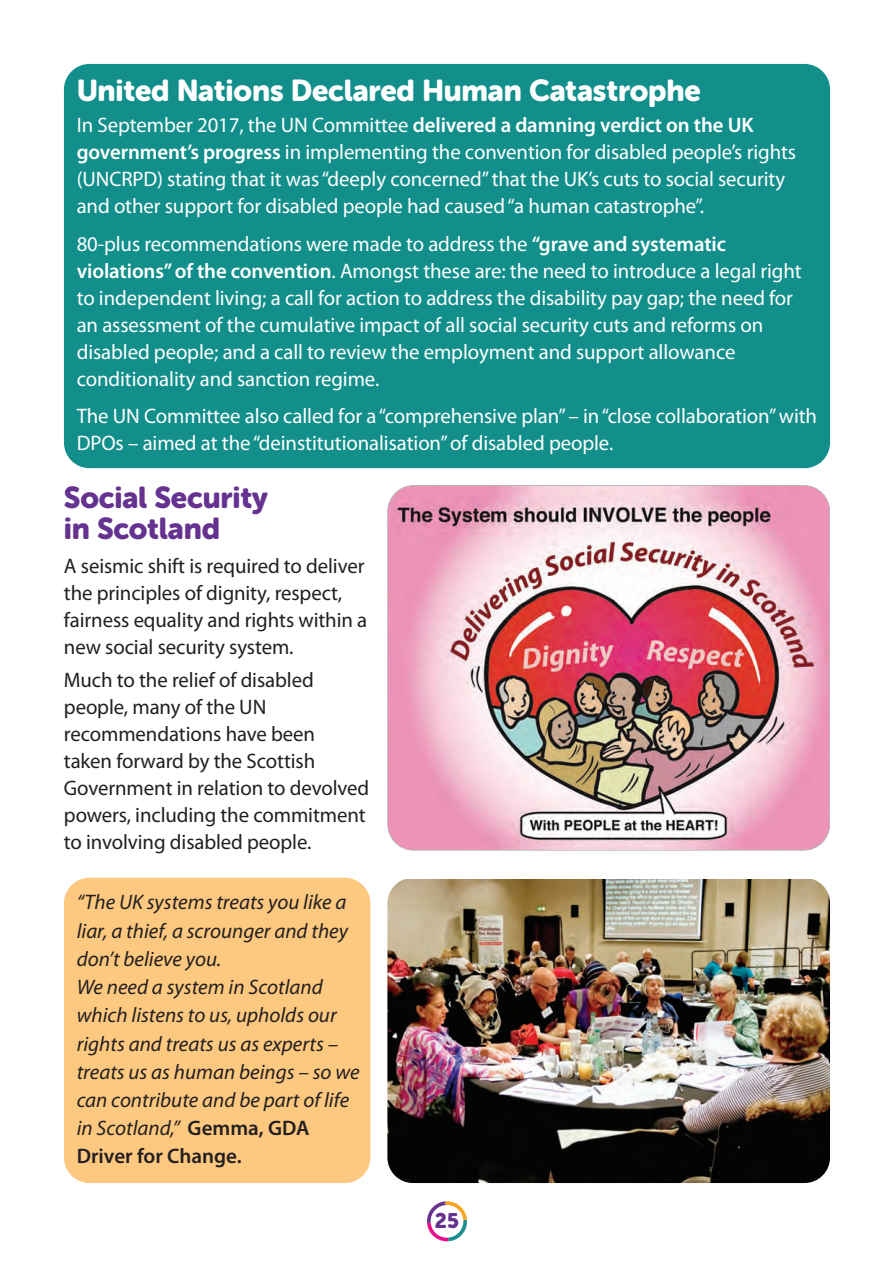
<style>
.page{position:relative;width:894px;height:1264px;background:#fff}
.page>*{position:absolute;margin:0;border:0;box-sizing:border-box;transform-origin:0 0}
.t1{font:30px "Museo Sans Rounded 900";letter-spacing:-.005em;color:#fff}
.t2{font:30px/31.5px "Museo Sans Rounded 900";letter-spacing:-.005em;color:#653290}
.t3{font:21px/27px "Myriad Pro";letter-spacing:-.005em;color:#fff}
.t4{font:21px/27px "Myriad Pro";letter-spacing:-.005em;color:#231f20}
.t5{font:italic 21px/28.2px "Myriad Pro";color:#231f20}
.t6{font:21px "Museo Sans Rounded 900";color:#653290}
.s1{font-weight:600}
.s2{font-weight:600;font-style:normal}
</style>
<div class="page">
<svg style="left:427px;top:1201px;width:40px;height:39px"></svg>
<img style="left:388px;top:485px;width:441px;height:364px;border-radius:26px">
<div style="left:64px;top:64px;width:765px;height:404px;background:#128f8b;border-radius:26px"></div>
<div style="left:64px;top:877px;width:306px;height:305px;background:#fdc87f;border-radius:26px"></div>
<img style="left:387px;top:879px;width:442px;height:303px">
<h1 class="t1" style="left:77px;top:73px;width:625px">United Nations Declared Human Catastrophe</h1>
<p class="t3" style="left:77px;top:113px;width:720px">In September 2017, the UN Committee <span class="s1">delivered a damning verdict on the UK government’s progress</span> in implementing the convention for disabled people’s rights (UNCRPD) stating that it was “deeply concerned” that the UK’s cuts to social security and other support for disabled people had caused “a human catastrophe”.</p>
<p class="t3" style="left:77px;top:232px;width:726px">80-plus recommendations were made to address the <span class="s1">“grave and systematic violations” of the convention</span>. Amongst these are: the need to introduce a legal right to independent living; a call for action to address the disability pay gap; the need for an assessment of the cumulative impact of all social security cuts and reforms on disabled people; and a call to review the employment and support allowance conditionality and sanction regime.</p>
<p class="t3" style="left:77px;top:404px;width:741px">The UN Committee also called for a “comprehensive plan” – in “close collaboration” with<br>DPOs – aimed at the “deinstitutionalisation” of disabled people.</p>
<h1 class="t2" style="left:64px;top:481px;width:205px">Social Security in Scotland</h1>
<p class="t4" style="left:64px;top:553px;width:304px">A seismic shift is required to deliver the principles of dignity, respect, fairness equality and rights within a new social security system.</p>
<p class="t4" style="left:64px;top:668px;width:307px">Much to the relief of disabled people, many of the UN recommendations have been<br>taken forward by the Scottish<br>Government in relation to devolved powers, including the commitment to involving disabled people.</p>
<p class="t5" style="left:77px;top:889px;width:284px">“The UK systems treats you like a liar, a thief, a scrounger and they don’t believe you.<br>We need a system in Scotland which listens to us, upholds our rights and treats us as experts – treats us as human beings – so we can contribute and be part of life in Scotland,” <span class="s2">Gemma, GDA<br>Driver for Change.</span></p>
<p class="t6" style="left:434px;top:1208px;width:26px">25</p>
</div>
